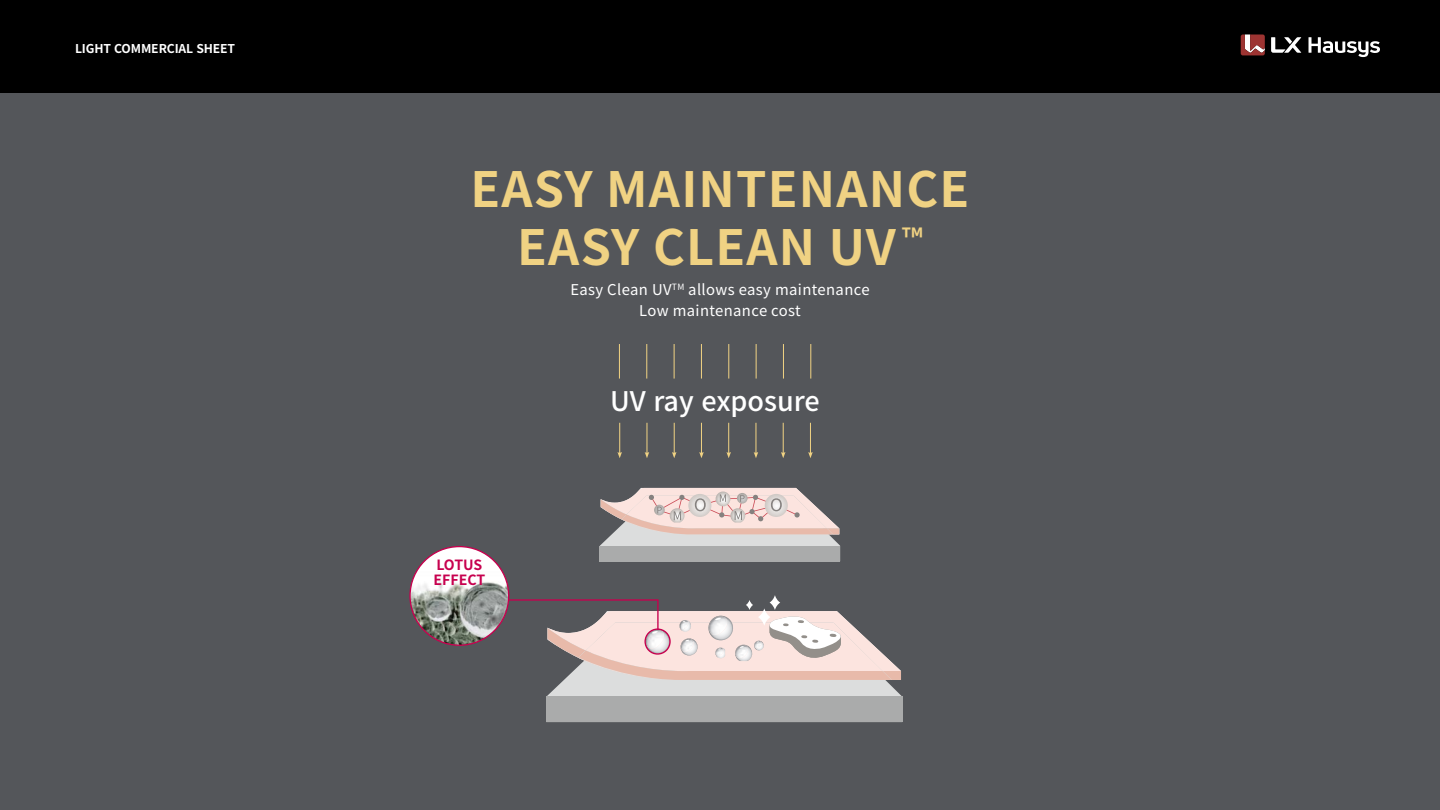
<style>
.page{position:relative;width:1440px;height:810px;background:#54565a}
.page>*{position:absolute;margin:0;border:0;box-sizing:border-box;transform-origin:0 0}
.t1{font:700 48.6px "Noto Sans CJ Kkr";letter-spacing:.025em;color:#f0d283}
.t2{font:500 27px "Noto Sans CJ Kkr";color:#fff}
.t3{font:14.85px "Noto Sans CJ Kkr";letter-spacing:.025em;color:#fff}
.t4{font:700 14.1px "Noto Sans CJ Kkr";color:#c7004e}
.t5{font:700 12.15px "Noto Sans CJ Kkr";letter-spacing:-.01em;color:#fff}
</style>
<div class="page">
<div style="left:0;top:0;width:1440px;height:93px;background:#000"></div>
<hr style="left:619px;top:344px;width:1px;height:35px;background:#f0d283">
<hr style="left:646px;top:344px;width:1px;height:35px;background:#f0d283">
<hr style="left:674px;top:344px;width:1px;height:35px;background:#f0d283">
<hr style="left:701px;top:344px;width:1px;height:35px;background:#f0d283">
<hr style="left:728px;top:344px;width:1px;height:35px;background:#f0d283">
<hr style="left:756px;top:344px;width:1px;height:35px;background:#f0d283">
<hr style="left:783px;top:344px;width:1px;height:35px;background:#f0d283">
<hr style="left:810px;top:344px;width:1px;height:35px;background:#f0d283">
<hr style="left:619px;top:423px;width:1px;height:31px;background:#f0d283">
<svg style="left:617px;top:452px;width:5px;height:6px"></svg>
<hr style="left:646px;top:423px;width:1px;height:31px;background:#f0d283">
<svg style="left:645px;top:452px;width:4px;height:6px"></svg>
<hr style="left:674px;top:423px;width:1px;height:31px;background:#f0d283">
<svg style="left:672px;top:452px;width:5px;height:6px"></svg>
<hr style="left:701px;top:423px;width:1px;height:31px;background:#f0d283">
<svg style="left:699px;top:452px;width:5px;height:6px"></svg>
<hr style="left:728px;top:423px;width:1px;height:31px;background:#f0d283">
<svg style="left:726px;top:452px;width:5px;height:6px"></svg>
<hr style="left:755px;top:423px;width:1px;height:31px;background:#f0d283">
<svg style="left:754px;top:452px;width:4px;height:6px"></svg>
<hr style="left:783px;top:423px;width:1px;height:31px;background:#f0d283">
<svg style="left:781px;top:452px;width:5px;height:6px"></svg>
<hr style="left:810px;top:423px;width:1px;height:31px;background:#f0d283">
<svg style="left:808px;top:452px;width:5px;height:6px"></svg>
<svg style="left:466px;top:599px;width:436px;height:123px"></svg>
<div style="left:410px;top:547px;width:99px;height:98px;background:#fff;border-radius:50%"></div>
<img style="left:411px;top:572px;width:98px;height:73px">
<svg style="left:600px;top:488px;width:240px;height:73px;background:#cbbfbc"></svg>
<svg style="left:1309px;top:37px;width:71px;height:20px"></svg>
<svg style="left:1271px;top:37px;width:30px;height:16px"></svg>
<svg style="left:1241px;top:34px;width:24px;height:21px"></svg>
<p class="t5" style="left:75px;top:41px;width:162px">LIGHT COMMERCIAL SHEET</p>
<p class="t1" style="left:470px;top:162px;width:501px">EASY MAINTENANCE</p>
<p class="t1" style="left:517px;top:219px;width:407px">EASY CLEAN UV <sup>™</sup></p>
<p class="t3" style="left:570px;top:281px;width:301px">Easy Clean UV<sup>TM</sup> allows easy maintenance</p>
<p class="t3" style="left:639px;top:302px;width:163px">Low maintenance cost</p>
<p class="t4" style="left:436px;top:557px;width:48px">LOTUS</p>
<p class="t4" style="left:434px;top:572px;width:53px">EFFECT</p>
<p class="t2" style="left:610px;top:386px;width:211px">UV ray exposure</p>
</div>
